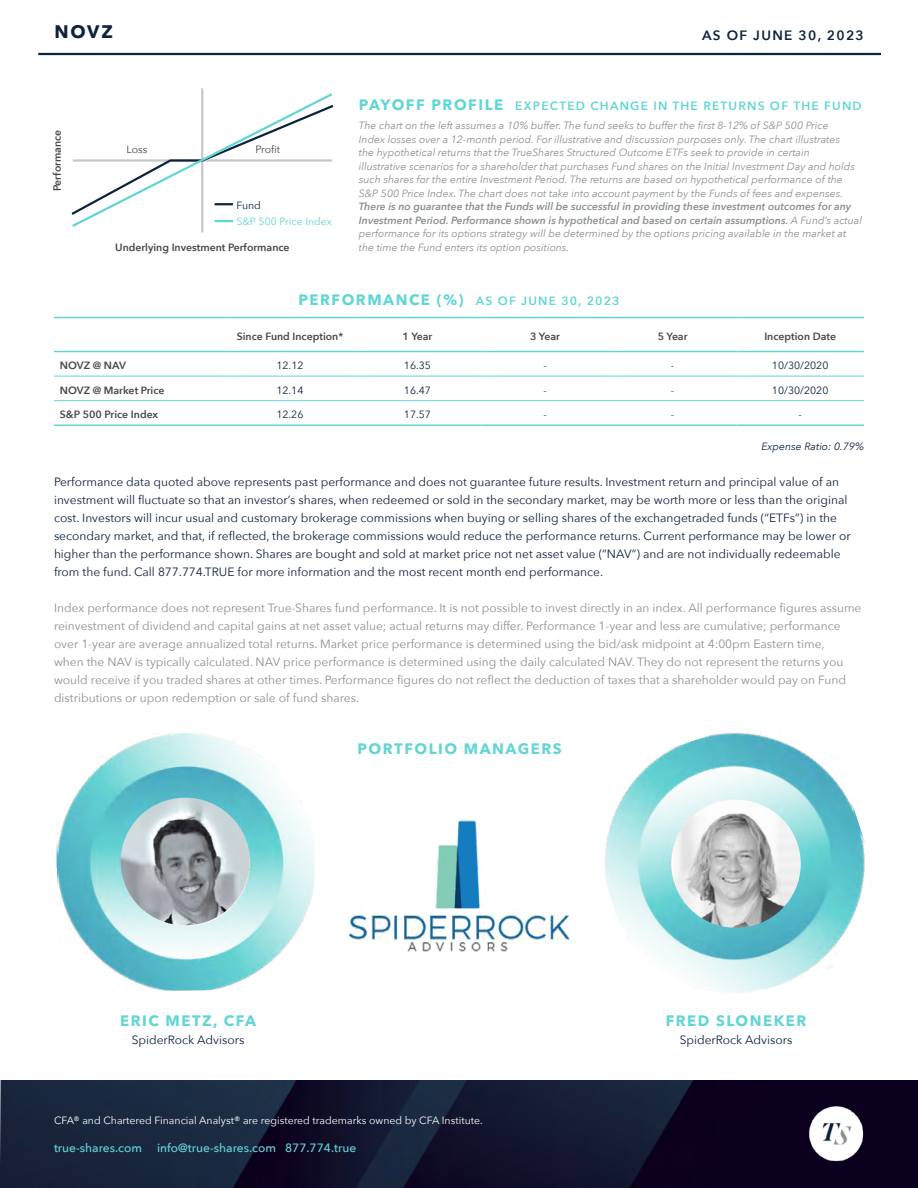
<style>
.page{position:relative;width:918px;height:1188px;background:#fff}
.page>*{position:absolute;margin:0;border:0;box-sizing:border-box;transform-origin:0 0}
.t1{font:700 18px "Avenir Next LT Pro";color:#0d223e}
.t2{font:700 15px "Avenir Next LT Pro";letter-spacing:.1em;color:#63d6d4}
.t3{font:600 13.5px "Avenir Next";letter-spacing:.1em;color:#0d223e}
.t4{font:12px/18px "Avenir Next";color:#0d223e}
.t5{font:12px/18px "Avenir Next";color:#8c9091}
.t6{font:600 12px "Avenir Next";letter-spacing:.1em;color:#63d6d4}
.t7{font:500 12px "Avenir Next";color:#63d6d4}
.t8{font:italic 10.5px/13.5px "Avenir Next";color:#8c9091}
.t9{font:italic 600 10.5px/13.5px "Avenir Next";color:#8c9091}
.t10{font:600 10.5px "Avenir Next";color:#464646}
.t11{font:10.5px "Avenir Next";color:#fff}
.t12{font:10.5px "Avenir Next";color:#0d223e}
.t13{font:italic 10.5px "Avenir Next";color:#0d223e}
.t14{font:10.5px "Avenir Next";color:#63d6d4}
.t15{font:10.5px "Avenir Next";letter-spacing:-.01em;color:#464646}
.s1{font-family:"Avenir Next LT Pro";font-weight:700;font-size:15px}
.s2{font-weight:400}
</style>
<div class="page">
<hr style="left:38px;top:53px;width:843px;height:2px;background:#0d223e">
<img style="left:0;top:1080px;width:918px;height:108px">
<img style="left:787px;top:1098px;width:77px;height:67px">
<hr style="left:54px;top:376px;width:172px;height:1px;background:#63d6d4">
<hr style="left:226px;top:376px;width:128px;height:1px;background:#63d6d4">
<hr style="left:354px;top:376px;width:127px;height:1px;background:#63d6d4">
<hr style="left:481px;top:376px;width:128px;height:1px;background:#63d6d4">
<hr style="left:609px;top:376px;width:127px;height:1px;background:#63d6d4">
<hr style="left:736px;top:376px;width:128px;height:1px;background:#63d6d4">
<hr style="left:54px;top:400px;width:172px;height:1px;background:#63d6d4">
<hr style="left:226px;top:400px;width:128px;height:1px;background:#63d6d4">
<hr style="left:354px;top:400px;width:127px;height:1px;background:#63d6d4">
<hr style="left:481px;top:400px;width:128px;height:1px;background:#63d6d4">
<hr style="left:609px;top:400px;width:127px;height:1px;background:#63d6d4">
<hr style="left:736px;top:400px;width:128px;height:1px;background:#63d6d4">
<hr style="left:54px;top:317px;width:172px;height:1px;background:#63d6d4">
<hr style="left:226px;top:317px;width:128px;height:1px;background:#63d6d4">
<hr style="left:354px;top:317px;width:127px;height:1px;background:#63d6d4">
<hr style="left:481px;top:317px;width:128px;height:1px;background:#63d6d4">
<hr style="left:609px;top:317px;width:127px;height:1px;background:#63d6d4">
<hr style="left:736px;top:317px;width:128px;height:1px;background:#63d6d4">
<hr style="left:54px;top:351px;width:172px;height:1px;background:#63d6d4">
<hr style="left:226px;top:351px;width:128px;height:1px;background:#63d6d4">
<hr style="left:354px;top:351px;width:127px;height:1px;background:#63d6d4">
<hr style="left:481px;top:351px;width:128px;height:1px;background:#63d6d4">
<hr style="left:609px;top:351px;width:127px;height:1px;background:#63d6d4">
<hr style="left:736px;top:351px;width:128px;height:1px;background:#63d6d4">
<hr style="left:54px;top:425px;width:172px;height:1px;background:#63d6d4">
<hr style="left:226px;top:425px;width:128px;height:1px;background:#63d6d4">
<hr style="left:354px;top:425px;width:127px;height:1px;background:#63d6d4">
<hr style="left:481px;top:425px;width:128px;height:1px;background:#63d6d4">
<hr style="left:609px;top:425px;width:127px;height:1px;background:#63d6d4">
<hr style="left:736px;top:425px;width:128px;height:1px;background:#63d6d4">
<img style="left:56px;top:732px;width:259px;height:259px">
<img style="left:604px;top:732px;width:261px;height:261px">
<img style="left:121px;top:798px;width:129px;height:127px">
<img style="left:671px;top:800px;width:130px;height:128px">
<img style="left:348px;top:818px;width:222px;height:134px">
<hr style="left:201px;top:88px;width:2px;height:144px;background:#c6c7c8">
<svg style="left:71px;top:91px;width:263px;height:138px"></svg>
<h1 class="t1" style="left:54px;top:20px;width:60px">NOVZ</h1>
<p class="t10" style="left:48px;top:191px;width:63px;rotate:-90deg">Performance</p>
<p class="t15" style="left:127px;top:140px;width:22px">Loss</p>
<p class="t15" style="left:256px;top:140px;width:26px">Profit</p>
<p class="t12" style="left:237px;top:196px;width:26px">Fund</p>
<p class="t14" style="left:237px;top:212px;width:97px">S&amp;P 500 Price Index</p>
<p class="t10" style="left:115px;top:238px;width:176px">Underlying Investment Performance</p>
<p class="t3" style="left:702px;top:24px;width:163px">AS OF JUNE 30, 2023</p>
<p class="t6" style="left:359px;top:95px;width:504px"><span class="s1">PAYOFF PROFILE</span> EXPECTED CHANGE IN THE RETURNS OF THE FUND</p>
<p class="t8" style="left:359px;top:118px;width:498px">The chart on the left assumes a 10% buffer. The fund seeks to buffer the first 8-12% of S&amp;P 500 Price Index losses over a 12-month period. For illustrative and discussion purposes only. The chart illustrates the hypothetical returns that the TrueShares Structured Outcome ETFs seek to provide in certain illustrative scenarios for a shareholder that purchases Fund shares on the Initial Investment Day and holds such shares for the entire Investment Period. The returns are based on hypothetical performance of the S&amp;P 500 Price Index. The chart does not take into account payment by the Funds of fees and expenses.</p>
<p class="t9" style="left:359px;top:199px;width:505px">There is no guarantee that the Funds will be successful in providing these investment outcomes for any Investment Period. Performance shown is hypothetical and based on certain assumptions. <span class="s2">A Fund’s actual performance for its options strategy will be determined by the options pricing available in the market at the time the Fund enters its option positions.</span></p>
<p class="t6" style="left:298px;top:290px;width:323px"><span class="s1">PERFORMANCE (%)</span> AS OF JUNE 30, 2023</p>
<p class="t10" style="left:237px;top:327px;width:108px">Since Fund Inception*</p>
<p class="t10" style="left:403px;top:327px;width:31px">1 Year</p>
<p class="t10" style="left:530px;top:327px;width:31px">3 Year</p>
<p class="t10" style="left:658px;top:327px;width:31px">5 Year</p>
<p class="t10" style="left:764px;top:327px;width:73px">Inception Date</p>
<p class="t10" style="left:60px;top:356px;width:68px">NOVZ @ NAV</p>
<p class="t12" style="left:276px;top:357px;width:29px">12.12</p>
<p class="t12" style="left:404px;top:357px;width:29px">16.35</p>
<p class="t12" style="left:543px;top:357px;width:5px">-</p>
<p class="t12" style="left:671px;top:357px;width:5px">-</p>
<p class="t12" style="left:772px;top:357px;width:58px">10/30/2020</p>
<p class="t10" style="left:60px;top:381px;width:106px">NOVZ @ Market Price</p>
<p class="t12" style="left:276px;top:381px;width:29px">12.14</p>
<p class="t12" style="left:404px;top:381px;width:29px">16.47</p>
<p class="t12" style="left:543px;top:381px;width:5px">-</p>
<p class="t12" style="left:671px;top:381px;width:5px">-</p>
<p class="t12" style="left:772px;top:381px;width:58px">10/30/2020</p>
<p class="t10" style="left:60px;top:406px;width:100px">S&amp;P 500 Price Index</p>
<p class="t12" style="left:276px;top:406px;width:29px">12.26</p>
<p class="t12" style="left:404px;top:406px;width:29px">17.57</p>
<p class="t12" style="left:543px;top:406px;width:5px">-</p>
<p class="t12" style="left:671px;top:406px;width:5px">-</p>
<p class="t12" style="left:798px;top:406px;width:5px">-</p>
<p class="t13" style="left:762px;top:437px;width:104px">Expense Ratio: 0.79%</p>
<p class="t4" style="left:54px;top:472px;width:798px">Performance data quoted above represents past performance and does not guarantee future results. Investment return and principal value of an investment will fluctuate so that an investor’s shares, when redeemed or sold in the secondary market, may be worth more or less than the original cost. Investors will incur usual and customary brokerage commissions when buying or selling shares of the exchangetraded funds (“ETFs”) in the secondary market, and that, if reflected, the brokerage commissions would reduce the performance returns. Current performance may be lower or higher than the performance shown. Shares are bought and sold at market price not net asset value (“NAV”) and are not individually redeemable from the fund. Call 877.774.TRUE for more information and the most recent month end performance.</p>
<p class="t5" style="left:54px;top:598px;width:809px">Index performance does not represent True-Shares fund performance. It is not possible to invest directly in an index. All performance figures assume reinvestment of dividend and capital gains at net asset value; actual returns may differ. Performance 1-year and less are cumulative; performance over 1-year are average annualized total returns. Market price performance is determined using the bid/ask midpoint at 4:00pm Eastern time,<br>when the NAV is typically calculated. NAV price performance is determined using the daily calculated NAV. They do not represent the returns you would receive if you traded shares at other times. Performance figures do not reflect the deduction of taxes that a shareholder would pay on Fund distributions or upon redemption or sale of fund shares.</p>
<p class="t2" style="left:358px;top:740px;width:206px">PORTFOLIO MANAGERS</p>
<p class="t2" style="left:120px;top:1012px;width:138px">ERIC METZ, CFA</p>
<p class="t4" style="left:132px;top:1030px;width:114px">SpiderRock Advisors</p>
<p class="t11" style="left:54px;top:1111px;width:430px">CFA® and Chartered Financial Analyst® are registered trademarks owned by CFA Institute.</p>
<p class="t7" style="left:54px;top:1138px;width:90px">true-shares.com</p>
<p class="t7" style="left:157px;top:1138px;width:201px">info@true-shares.com 877.774.true</p>
<p class="t2" style="left:666px;top:1012px;width:142px">FRED SLONEKER</p>
<p class="t4" style="left:680px;top:1030px;width:114px">SpiderRock Advisors</p>
</div>
